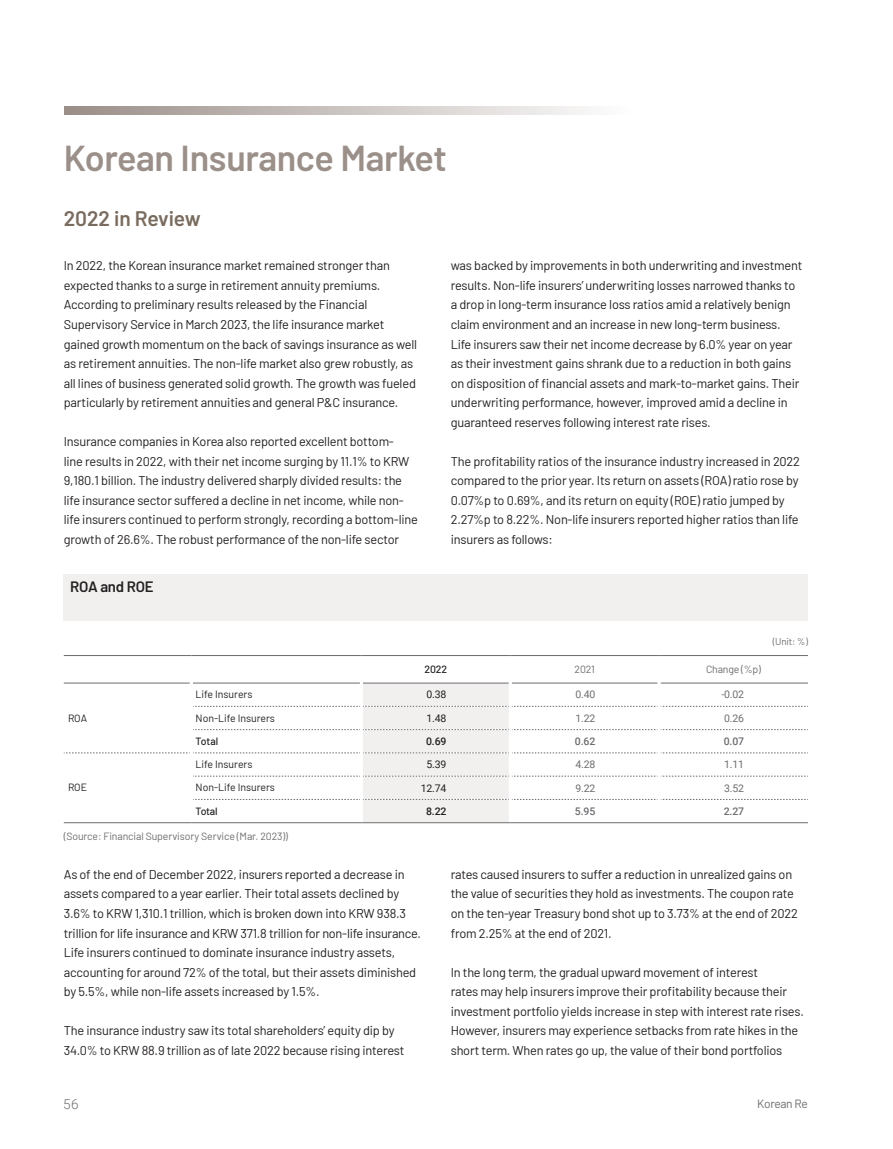
<style>
.page{position:relative;width:893px;height:1149px;background:#fff}
.page>*{position:absolute;margin:0;border:0;box-sizing:border-box;transform-origin:0 0}
.t1{font:600 36px "Barlow";letter-spacing:-.01em;color:#9b8f89}
.t2{font:600 21px "Barlow";letter-spacing:-.005em;color:#796c5f}
.t3{font:600 15px "Barlow";letter-spacing:-.015em;color:#231f20}
.t4{font:300 13.5px "Roboto";color:#6c6d70}
.t5{font:12.75px/19.5px "Barlow";letter-spacing:-.015em;color:#231f20}
.t6{font:12px "Barlow";letter-spacing:-.03em;color:#6c6d70}
.t7{font:10.5px "Barlow";color:#231f20}
.t8{font:10.5px "Barlow";letter-spacing:-.01em;color:#6c6d70}
.t9{font:10.5px "Roboto";letter-spacing:-.015em;color:#6c6d70}
.t10{font:10.5px "Roboto";letter-spacing:-.015em;color:#231f20}
.t11{font:500 10.5px "Roboto";letter-spacing:-.015em;color:#6c6d70}
.t12{font:500 10.5px "Barlow";letter-spacing:-.015em;color:#231f20}
.t13{font:500 10.5px "Roboto";color:#231f20}
.t14{font:9.75px "Barlow";color:#6c6d70}
</style>
<div class="page">
<svg style="left:64px;top:106px;width:522px;height:9px;background:#c7c1be"></svg>
<div style="left:64px;top:574px;width:744px;height:47px;background:#f1f0ef"></div>
<svg style="left:64px;top:682px;width:744px;height:140px"></svg>
<hr style="left:190px;top:682px;width:3px;height:24px;background:#fff">
<hr style="left:360px;top:682px;width:3px;height:24px;background:#fff">
<hr style="left:509px;top:682px;width:3px;height:24px;background:#fff">
<hr style="left:658px;top:682px;width:3px;height:24px;background:#fff">
<hr style="left:190px;top:706px;width:3px;height:23px;background:#fff">
<hr style="left:360px;top:706px;width:3px;height:23px;background:#fff">
<hr style="left:509px;top:706px;width:3px;height:23px;background:#fff">
<hr style="left:658px;top:706px;width:3px;height:23px;background:#fff">
<hr style="left:190px;top:729px;width:3px;height:23px;background:#fff">
<hr style="left:360px;top:729px;width:3px;height:23px;background:#fff">
<hr style="left:509px;top:729px;width:3px;height:23px;background:#fff">
<hr style="left:658px;top:729px;width:3px;height:23px;background:#fff">
<hr style="left:190px;top:752px;width:3px;height:24px;background:#fff">
<hr style="left:360px;top:752px;width:3px;height:24px;background:#fff">
<hr style="left:509px;top:752px;width:3px;height:24px;background:#fff">
<hr style="left:658px;top:752px;width:3px;height:24px;background:#fff">
<hr style="left:190px;top:776px;width:3px;height:23px;background:#fff">
<hr style="left:360px;top:776px;width:3px;height:23px;background:#fff">
<hr style="left:509px;top:776px;width:3px;height:23px;background:#fff">
<hr style="left:658px;top:776px;width:3px;height:23px;background:#fff">
<hr style="left:190px;top:799px;width:3px;height:23px;background:#fff">
<hr style="left:360px;top:799px;width:3px;height:23px;background:#fff">
<hr style="left:509px;top:799px;width:3px;height:23px;background:#fff">
<hr style="left:658px;top:799px;width:3px;height:23px;background:#fff">
<hr style="left:64px;top:655px;width:127px;height:1px;background:#6c6d70">
<hr style="left:191px;top:655px;width:170px;height:1px;background:#6c6d70">
<hr style="left:361px;top:655px;width:149px;height:1px;background:#6c6d70">
<hr style="left:510px;top:655px;width:149px;height:1px;background:#6c6d70">
<hr style="left:659px;top:655px;width:149px;height:1px;background:#6c6d70">
<hr style="left:64px;top:822px;width:127px;height:1px;background:#6c6d70">
<hr style="left:191px;top:822px;width:170px;height:1px;background:#6c6d70">
<hr style="left:361px;top:822px;width:149px;height:1px;background:#6c6d70">
<hr style="left:510px;top:822px;width:149px;height:1px;background:#6c6d70">
<hr style="left:659px;top:822px;width:149px;height:1px;background:#6c6d70">
<p class="t1" style="left:64px;top:132px;width:385px">Korean Insurance Market</p>
<p class="t2" style="left:64px;top:203px;width:138px">2022 in Review</p>
<p class="t5" style="left:64px;top:255px;width:355px">In 2022, the Korean insurance market remained stronger than expected thanks to a surge in retirement annuity premiums.<br>According to preliminary results released by the Financial Supervisory Service in March 2023, the life insurance market gained growth momentum on the back of savings insurance as well as retirement annuities. The non-life market also grew robustly, as all lines of business generated solid growth. The growth was fueled particularly by retirement annuities and general P&amp;C insurance.</p>
<p class="t5" style="left:64px;top:430px;width:356px">Insurance companies in Korea also reported excellent bottom-<br>line results in 2022, with their net income surging by 11.1% to KRW 9,180.1 billion. The industry delivered sharply divided results: the life insurance sector suffered a decline in net income, while non&shy;life insurers continued to perform strongly, recording a bottom-line growth of 26.6%. The robust performance of the non-life sector</p>
<p class="t3" style="left:70px;top:575px;width:85px">ROA and ROE</p>
<p class="t5" style="left:451px;top:255px;width:353px">was backed by improvements in both underwriting and investment results. Non-life insurers’ underwriting losses narrowed thanks to a drop in long-term insurance loss ratios amid a relatively benign claim environment and an increase in new long-term business.<br>Life insurers saw their net income decrease by 6.0% year on year as their investment gains shrank due to a reduction in both gains on disposition of financial assets and mark-to-market gains. Their underwriting performance, however, improved amid a decline in guaranteed reserves following interest rate rises.</p>
<p class="t5" style="left:451px;top:450px;width:351px">The profitability ratios of the insurance industry increased in 2022 compared to the prior year. Its return on assets (ROA) ratio rose by 0.07%p to 0.69%, and its return on equity (ROE) ratio jumped by 2.27%p to 8.22%. Non-life insurers reported higher ratios than life insurers as follows:</p>
<p class="t12" style="left:425px;top:661px;width:24px">2022</p>
<p class="t8" style="left:575px;top:661px;width:22px">2021</p>
<p class="t8" style="left:706px;top:661px;width:56px">Change (%p)</p>
<p class="t14" style="left:773px;top:634px;width:37px">(Unit: %)</p>
<p class="t7" style="left:68px;top:710px;width:21px">ROA</p>
<p class="t7" style="left:68px;top:779px;width:20px">ROE</p>
<p class="t7" style="left:196px;top:686px;width:58px">Life Insurers</p>
<p class="t10" style="left:426px;top:687px;width:21px">0.38</p>
<p class="t9" style="left:575px;top:687px;width:21px">0.40</p>
<p class="t9" style="left:721px;top:687px;width:24px">-0.02</p>
<p class="t7" style="left:196px;top:710px;width:81px">Non-Life Insurers</p>
<p class="t10" style="left:426px;top:710px;width:21px">1.48</p>
<p class="t9" style="left:575px;top:710px;width:21px">1.22</p>
<p class="t9" style="left:724px;top:710px;width:21px">0.26</p>
<p class="t12" style="left:196px;top:733px;width:24px">Total</p>
<p class="t13" style="left:426px;top:733px;width:22px">0.69</p>
<p class="t11" style="left:575px;top:733px;width:22px">0.62</p>
<p class="t11" style="left:724px;top:733px;width:22px">0.07</p>
<p class="t7" style="left:196px;top:756px;width:58px">Life Insurers</p>
<p class="t10" style="left:426px;top:757px;width:21px">5.39</p>
<p class="t9" style="left:575px;top:757px;width:21px">4.28</p>
<p class="t9" style="left:724px;top:757px;width:21px">1.11</p>
<p class="t7" style="left:196px;top:779px;width:81px">Non-Life Insurers</p>
<p class="t10" style="left:421px;top:780px;width:27px">12.74</p>
<p class="t9" style="left:575px;top:780px;width:21px">9.22</p>
<p class="t9" style="left:724px;top:780px;width:21px">3.52</p>
<p class="t12" style="left:196px;top:803px;width:24px">Total</p>
<p class="t13" style="left:426px;top:803px;width:22px">8.22</p>
<p class="t11" style="left:575px;top:803px;width:22px">5.95</p>
<p class="t11" style="left:724px;top:803px;width:22px">2.27</p>
<p class="t8" style="left:64px;top:828px;width:226px">(Source: Financial Supervisory Service (Mar. 2023))</p>
<p class="t5" style="left:64px;top:863px;width:359px">As of the end of December 2022, insurers reported a decrease in assets compared to a year earlier. Their total assets declined by 3.6% to KRW 1,310.1 trillion, which is broken down into KRW 938.3 trillion for life insurance and KRW 371.8 trillion for non-life insurance.<br>Life insurers continued to dominate insurance industry assets, accounting for around 72% of the total, but their assets diminished by 5.5%, while non-life assets increased by 1.5%.</p>
<p class="t5" style="left:64px;top:1019px;width:342px">The insurance industry saw its total shareholders’ equity dip by<br>34.0% to KRW 88.9 trillion as of late 2022 because rising interest</p>
<p class="t5" style="left:451px;top:863px;width:349px">rates caused insurers to suffer a reduction in unrealized gains on the value of securities they hold as investments. The coupon rate on the ten-year Treasury bond shot up to 3.73% at the end of 2022 from 2.25% at the end of 2021.</p>
<p class="t5" style="left:451px;top:960px;width:355px">In the long term, the gradual upward movement of interest<br>rates may help insurers improve their profitability because their investment portfolio yields increase in step with interest rate rises.<br>However, insurers may experience setbacks from rate hikes in the short term. When rates go up, the value of their bond portfolios</p>
<p class="t4" style="left:64px;top:1094px;width:16px">56</p>
<p class="t6" style="left:757px;top:1094px;width:52px">Korean Re</p>
</div>
